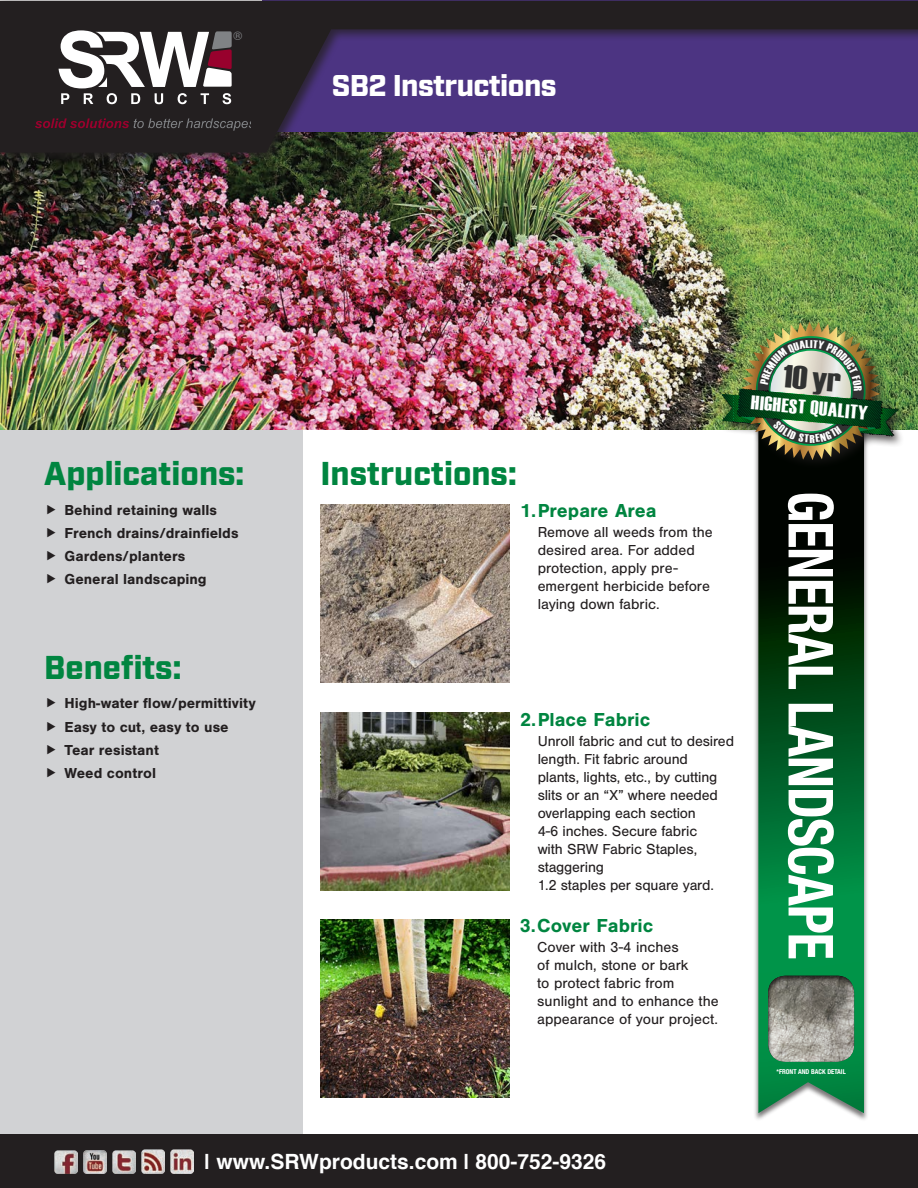
<style>
.page{position:relative;width:918px;height:1188px;background:#fff}
.page>*{position:absolute;margin:0;border:0;box-sizing:border-box;transform-origin:0 0}
.t1{font:700 condensed 62.25px "Helvetica Neue";letter-spacing:-.02em;color:#fff;scale:.9 1}
.t2{font:900 33px "Industry";color:#008540}
.t3{font:32.1px "Haettenschweiler";color:#313232;scale:1.2 1}
.t4{font:900 30px "Industry";letter-spacing:-.02em;color:#fff}
.t5{font:700 21px "Helvetica";color:#fff}
.t6{font:19.65px "Haettenschweiler";color:#fff;scale:1.1 1}
.t7{font:700 19.5px "Nimbus San";color:#008540}
.t8{font:15px/18px "Nimbus San";letter-spacing:-.005em;color:#231f20}
.t9{font:700 15px "Nimbus San";color:#231f20}
.t10{font:11.85px "Helvetica";color:#808285}
.t11{font:700 condensed 6.75px "Helvetica Neue";color:#fff}
</style>
<div class="page">
<div style="left:0;top:426px;width:302px;height:708px;background:#d1d2d4"></div>
<img style="left:0;top:166px;width:918px;height:263px">
<div style="left:0;top:1134px;width:918px;height:54px;background:#231f20"></div>
<img style="left:54px;top:1150px;width:24px;height:24px">
<img style="left:83px;top:1150px;width:24px;height:24px">
<img style="left:112px;top:1150px;width:23px;height:24px">
<img style="left:141px;top:1150px;width:24px;height:23px">
<img style="left:170px;top:1150px;width:24px;height:23px">
<div style="left:0;top:0;width:918px;height:166px;background:#231f20;opacity:.75"></div>
<svg style="left:0;top:1px;width:918px;height:152px;background:#403355"></svg>
<svg style="left:35px;top:118px;width:216px;height:13px;background:#3c262d"></svg>
<svg style="left:59px;top:30px;width:173px;height:74px"></svg>
<div style="left:754px;top:379px;width:115px;height:743px;background:#231f20;opacity:.6"></div>
<svg style="left:758px;top:471px;width:106px;height:642px;background:#065528"></svg>
<div style="left:766px;top:975px;width:88px;height:89px;background:#231f20;opacity:.75"></div>
<div style="left:720px;top:319px;width:189px;height:152px;background:#231f20;opacity:.75"></div>
<img style="left:320px;top:504px;width:189px;height:179px">
<img style="left:320px;top:713px;width:189px;height:178px">
<img style="left:320px;top:919px;width:189px;height:178px">
<img style="left:722px;top:322px;width:178px;height:138px">
<p class="t10" style="left:234px;top:27px;width:10px">®</p>
<h3 class="t4" style="left:332px;top:67px;width:226px">SB2 Instructions</h3>
<p class="t2" style="left:44px;top:454px;width:202px">Applications:</p>
<p class="t9" style="left:65px;top:501px;width:154px">Behind retaining walls</p>
<p class="t9" style="left:65px;top:525px;width:176px">French drains/drainfields</p>
<p class="t9" style="left:65px;top:548px;width:122px">Gardens/planters</p>
<p class="t9" style="left:65px;top:571px;width:144px">General landscaping</p>
<p class="t2" style="left:44px;top:648px;width:139px">Benefits:</p>
<p class="t9" style="left:65px;top:695px;width:193px">High-water flow/permittivity</p>
<p class="t9" style="left:65px;top:718px;width:166px">Easy to cut, easy to use</p>
<p class="t9" style="left:65px;top:741px;width:96px">Tear resistant</p>
<p class="t9" style="left:65px;top:765px;width:93px">Weed control</p>
<p class="t2" style="left:320px;top:454px;width:198px">Instructions:</p>
<p class="t7" style="left:520px;top:500px;width:138px">1.Prepare Area</p>
<p class="t8" style="left:538px;top:524px;width:177px">Remove all weeds from the desired area. For added protection, apply pre&shy;emergent herbicide before laying down fabric.</p>
<p class="t7" style="left:520px;top:708px;width:132px">2.Place Fabric</p>
<p class="t8" style="left:538px;top:732px;width:198px">Unroll fabric and cut to desired length. Fit fabric around<br>plants, lights, etc., by cutting slits or an “X” where needed overlapping each section<br>4-6 inches. Secure fabric<br>with SRW Fabric Staples, staggering<br>1.2 staples per square yard.</p>
<p class="t7" style="left:520px;top:915px;width:135px">3.Cover Fabric</p>
<p class="t8" style="left:537px;top:938px;width:183px">Cover with 3-4 inches<br>of mulch, stone or bark<br>to protect fabric from sunlight and to enhance the appearance of your project.</p>
<p class="t3" style="left:785px;top:358px;width:50px;rotate:5deg">10 yr</p>
<p class="t6" style="left:752px;top:391px;width:108px;rotate:5deg">HIGHEST QUALITY</p>
<p class="t1" style="left:862px;top:491px;width:522px;rotate:90deg">GENERAL LANDSCAPE</p>
<p class="t11" style="left:776px;top:1066px;width:71px">*FRONT AND BACK DETAIL</p>
<h3 class="t5" style="left:205px;top:1145px;width:403px">| www.SRWproducts.com | 800-752-9326</h3>
</div>
